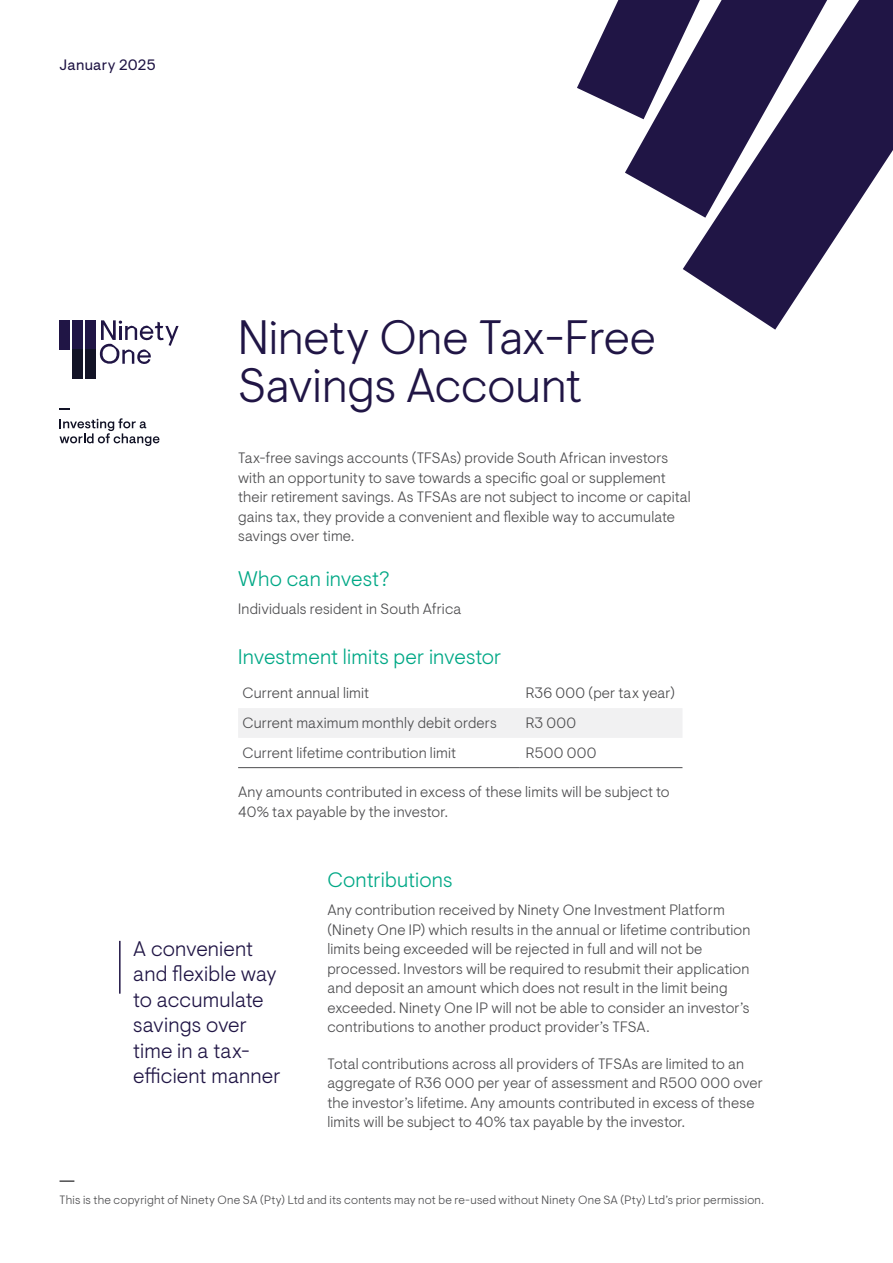
<style>
.page{position:relative;width:893px;height:1263px;background:#fff}
.page>*{position:absolute;margin:0;border:0;box-sizing:border-box;transform-origin:0 0}
.t1{font:300 48px/48px "Ninety One Visuelt Display";color:#201545}
.t2{font:300 21px/25.5px "Ninety One Visuelt";letter-spacing:.01em;color:#201545}
.t3{font:300 21px "Ninety One Visuelt";letter-spacing:.01em;color:#00a886}
.t4{font:300 15px/19.5px "Ninety One Visuelt";letter-spacing:.01em;color:#4d4d4f}
.t5{font:15px "Ninety One Visuelt";letter-spacing:.015em;color:#201545}
.t6{font:300 12px "Ninety One Visuelt";letter-spacing:.02em;color:#4d4d4f}
</style>
<div class="page">
<svg style="left:60px;top:418px;width:99px;height:28px"></svg>
<div style="left:72px;top:320px;width:11px;height:30px;background:#201545"></div>
<div style="left:60px;top:320px;width:10px;height:30px;background:#201545"></div>
<div style="left:85px;top:320px;width:11px;height:30px;background:#201545"></div>
<div style="left:72px;top:350px;width:11px;height:29px;background:#121326"></div>
<div style="left:85px;top:350px;width:11px;height:29px;background:#121326"></div>
<svg style="left:100px;top:320px;width:79px;height:44px"></svg>
<svg style="left:60px;top:1180px;width:14px;height:2px"></svg>
<svg style="left:683px;top:0;width:210px;height:330px;fill:#201545"></svg>
<svg style="left:577px;top:0;width:250px;height:218px"></svg>
<div style="left:238px;top:708px;width:444px;height:30px;background:#f1f1f2"></div>
<hr style="left:238px;top:767px;width:282px;height:1px;background:#4d4d4f">
<hr style="left:520px;top:767px;width:162px;height:1px;background:#4d4d4f">
<hr style="left:119px;top:941px;width:2px;height:53px;background:#201545">
<p class="t5" style="left:60px;top:56px;width:98px">January 2025</p>
<h1 class="t1" style="left:238px;top:314px;width:419px">Ninety One Tax-Free<br>Savings Account</h1>
<p class="t4" style="left:238px;top:448px;width:454px">Tax-free savings accounts (TFSAs) provide South African investors with an opportunity to save towards a specific goal or supplement their retirement savings. As TFSAs are not subject to income or capital gains tax, they provide a convenient and flexible way to accumulate savings over time.</p>
<h2 class="t3" style="left:238px;top:567px;width:153px">Who can invest?</h2>
<p class="t4" style="left:238px;top:600px;width:225px">Individuals resident in South Africa</p>
<h2 class="t3" style="left:238px;top:644px;width:265px">Investment limits per investor</h2>
<p class="t4" style="left:242px;top:683px;width:128px">Current annual limit</p>
<p class="t4" style="left:526px;top:683px;width:150px">R36 000 (per tax year)</p>
<p class="t4" style="left:242px;top:713px;width:256px">Current maximum monthly debit orders</p>
<p class="t4" style="left:526px;top:713px;width:52px">R3 000</p>
<p class="t4" style="left:242px;top:743px;width:215px">Current lifetime contribution limit</p>
<p class="t4" style="left:526px;top:743px;width:72px">R500 000</p>
<p class="t4" style="left:238px;top:782px;width:433px">Any amounts contributed in excess of these limits will be subject to<br>40% tax payable by the investor.</p>
<h2 class="t2" style="left:133px;top:936px;width:149px">A convenient and flexible way to accumulate savings over time in a tax&shy;efficient manner</h2>
<h2 class="t3" style="left:327px;top:867px;width:127px">Contributions</h2>
<p class="t4" style="left:327px;top:900px;width:424px">Any contribution received by Ninety One Investment Platform (Ninety One IP) which results in the annual or lifetime contribution limits being exceeded will be rejected in full and will not be processed. Investors will be required to resubmit their application and deposit an amount which does not result in the limit being exceeded. Ninety One IP will not be able to consider an investor’s contributions to another product provider’s TFSA.</p>
<p class="t4" style="left:327px;top:1054px;width:437px">Total contributions across all providers of TFSAs are limited to an aggregate of R36 000 per year of assessment and R500 000 over the investor’s lifetime. Any amounts contributed in excess of these limits will be subject to 40% tax payable by the investor.</p>
<p class="t6" style="left:60px;top:1192px;width:706px">This is the copyright of Ninety One SA (Pty) Ltd and its contents may not be re-used without Ninety One SA (Pty) Ltd’s prior permission.</p>
</div>
